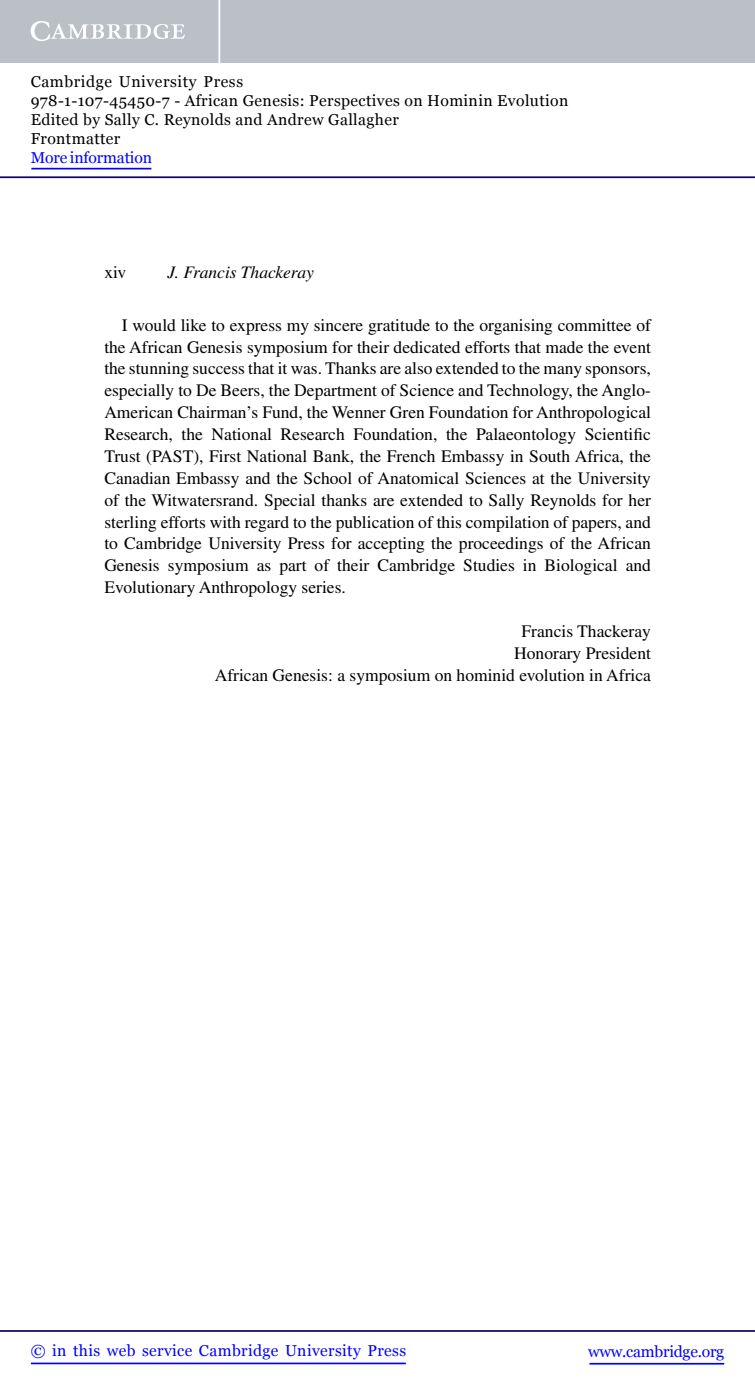
<style>
.page{position:relative;width:755px;height:1390px;background:#fff}
.page>*{position:absolute;margin:0;border:0;box-sizing:border-box;transform-origin:0 0}
.t1{font:17.5px/21.9px "Times LT Std";color:#000;text-align:justify}
.t2{font:italic 17.5px "Times LT Std";color:#000}
.t3{font:15.75px/18.9px "Georgia";letter-spacing:.025em;color:#000}
.t4{font:15.75px "Georgia";letter-spacing:.025em;color:#00f}
.t5{font:15.75px "Georgia";letter-spacing:-.015em;color:#00f}
.t6{font:15.75px "Georgia";letter-spacing:-.01em;color:#00f}
</style>
<div class="page">
<hr style="left:589px;top:1363px;width:134px;height:1px;background:#00f">
<hr style="left:0;top:1330px;width:754px;height:2px;background:#150666">
<hr style="left:31px;top:1362px;width:374px;height:2px;background:#00f">
<div style="left:0;top:0;width:754px;height:63px;background:#bac0c6"></div>
<svg style="left:31px;top:21px;width:154px;height:20px"></svg>
<hr style="left:218px;top:0;width:2px;height:63px;background:#fff">
<hr style="left:0;top:176px;width:754px;height:2px;background:#150666">
<hr style="left:31px;top:168px;width:120px;height:1px;background:#00f">
<p class="t3" style="left:31px;top:73px;width:539px">Cambridge University Press<br>978-1-107-45450-7 - African Genesis: Perspectives on Hominin Evolution Edited by Sally C. Reynolds and Andrew Gallagher<br>Frontmatter</p>
<p class="t6" style="left:31px;top:148px;width:123px">More information</p>
<p class="t1" style="left:104px;top:263px;width:23px">xiv</p>
<p class="t2" style="left:167px;top:266px;width:148px">J. Francis Thackeray</p>
<p class="t1" style="left:104px;top:316px;width:548px;text-indent:18px">I would like to express my sincere gratitude to the organising committee of the African Genesis symposium for their dedicated efforts that made the event the stunning success that it was. Thanks are also extended to the many sponsors, especially to De Beers, the Department of Science and Technology, the Anglo-American Chairman’s Fund, the Wenner Gren Foundation for Anthropological Research, the National Research Foundation, the Palaeontology Scientific Trust (PAST), First National Bank, the French Embassy in South Africa, the Canadian Embassy and the School of Anatomical Sciences at the University of the Witwatersrand. Special thanks are extended to Sally Reynolds for her sterling efforts with regard to the publication of this compilation of papers, and to Cambridge University Press for accepting the proceedings of the African Genesis symposium as part of their Cambridge Studies in Biological and Evolutionary Anthropology series.</p>
<p class="t1" style="left:215px;top:622px;width:437px;text-align:right">Francis Thackeray<br>Honorary President<br>African Genesis: a symposium on hominid evolution in Africa</p>
<p class="t4" style="left:31px;top:1341px;width:376px">© in this web service Cambridge University Press</p>
<p class="t5" style="left:588px;top:1341px;width:137px">www.cambridge.org</p>
</div>
